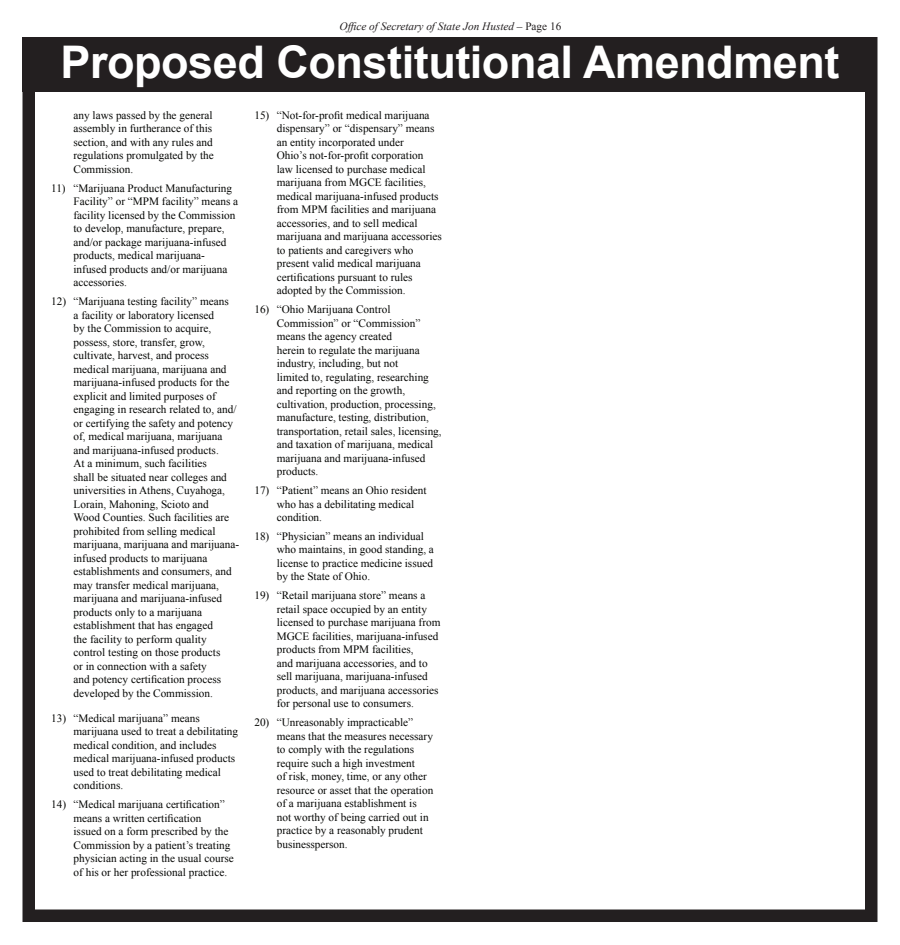
<style>
.page{position:relative;width:900px;height:945px;background:#fff}
.page>*{position:absolute;margin:0;border:0;box-sizing:border-box;transform-origin:0 0}
.t1{font:700 45px "Arial";letter-spacing:-.01em;color:#fff}
.t2{font:11.25px/13.5px "Times New Roman";color:#040503}
.t3{font:italic 11.25px "Times New Roman";color:#231f20}
.s1{font-style:normal}
</style>
<div class="page">
<div style="left:22px;top:31px;width:856px;height:891px;border:12px solid #231f20"></div>
<div style="left:22px;top:34px;width:856px;height:58px;background:#231f20"></div>
<div style="left:20px;top:22px;width:861px;height:15px;background:#fff"></div>
<p class="t3" style="left:340px;top:19px;width:223px">Office of Secretary of State Jon Husted <span class="s1">– Page 16</span></p>
<h1 class="t1" style="left:61px;top:32px;width:780px">Proposed Constitutional Amendment</h1>
<p class="t2" style="left:74px;top:108px;width:142px">any laws passed by the general assembly in furtherance of this section, and with any rules and regulations promulgated by the<br>Commission.</p>
<p class="t2" style="left:74px;top:181px;width:166px;text-indent:-22px">11) “Marijuana Product Manufacturing<br>Facility” or “MPM facility” means a facility licensed by the Commission to develop, manufacture, prepare, and/or package marijuana-infused products, medical marijuana&shy;infused products and/or marijuana accessories.</p>
<p class="t2" style="left:74px;top:294px;width:167px;text-indent:-22px">12) “Marijuana testing facility” means<br>a facility or laboratory licensed<br>by the Commission to acquire, possess, store, transfer, grow, cultivate, harvest, and process medical marijuana, marijuana and marijuana-infused products for the explicit and limited purposes of engaging in research related to, and/ or certifying the safety and potency of, medical marijuana, marijuana and marijuana-infused products.<br>At a minimum, such facilities<br>shall be situated near colleges and universities in Athens, Cuyahoga, Lorain, Mahoning, Scioto and<br>Wood Counties. Such facilities are prohibited from selling medical marijuana, marijuana and marijuana&shy;infused products to marijuana establishments and consumers, and may transfer medical marijuana, marijuana and marijuana-infused products only to a marijuana establishment that has engaged<br>the facility to perform quality control testing on those products<br>or in connection with a safety<br>and potency certification process developed by the Commission.</p>
<p class="t2" style="left:74px;top:711px;width:166px;text-indent:-22px">13) “Medical marijuana” means marijuana used to treat a debilitating medical condition, and includes medical marijuana-infused products used to treat debilitating medical conditions.</p>
<p class="t2" style="left:74px;top:797px;width:162px;text-indent:-22px">14) “Medical marijuana certification” means a written certification<br>issued on a form prescribed by the Commission by a patient’s treating physician acting in the usual course of his or her professional practice.</p>
<p class="t2" style="left:277px;top:108px;width:167px;text-indent:-22px">15) “Not-for-profit medical marijuana dispensary” or “dispensary” means an entity incorporated under<br>Ohio’s not-for-profit corporation law licensed to purchase medical marijuana from MGCE facilities, medical marijuana-infused products from MPM facilities and marijuana accessories, and to sell medical marijuana and marijuana accessories to patients and caregivers who present valid medical marijuana certifications pursuant to rules adopted by the Commission.</p>
<p class="t2" style="left:277px;top:302px;width:166px;text-indent:-22px">16) “Ohio Marijuana Control<br>Commission” or “Commission” means the agency created<br>herein to regulate the marijuana industry, including, but not<br>limited to, regulating, researching and reporting on the growth, cultivation, production, processing, manufacture, testing, distribution, transportation, retail sales, licensing, and taxation of marijuana, medical marijuana and marijuana-infused products.</p>
<p class="t2" style="left:277px;top:483px;width:151px;text-indent:-22px">17) “Patient” means an Ohio resident who has a debilitating medical condition.</p>
<p class="t2" style="left:277px;top:529px;width:159px;text-indent:-22px">18) “Physician” means an individual who maintains, in good standing, a license to practice medicine issued by the State of Ohio.</p>
<p class="t2" style="left:277px;top:589px;width:165px;text-indent:-22px">19) “Retail marijuana store” means a retail space occupied by an entity licensed to purchase marijuana from MGCE facilities, marijuana-infused products from MPM facilities,<br>and marijuana accessories, and to sell marijuana, marijuana-infused products, and marijuana accessories for personal use to consumers.</p>
<p class="t2" style="left:277px;top:716px;width:158px;text-indent:-22px">20) “Unreasonably impracticable” means that the measures necessary to comply with the regulations require such a high investment<br>of risk, money, time, or any other resource or asset that the operation of a marijuana establishment is not worthy of being carried out in practice by a reasonably prudent businessperson.</p>
</div>
